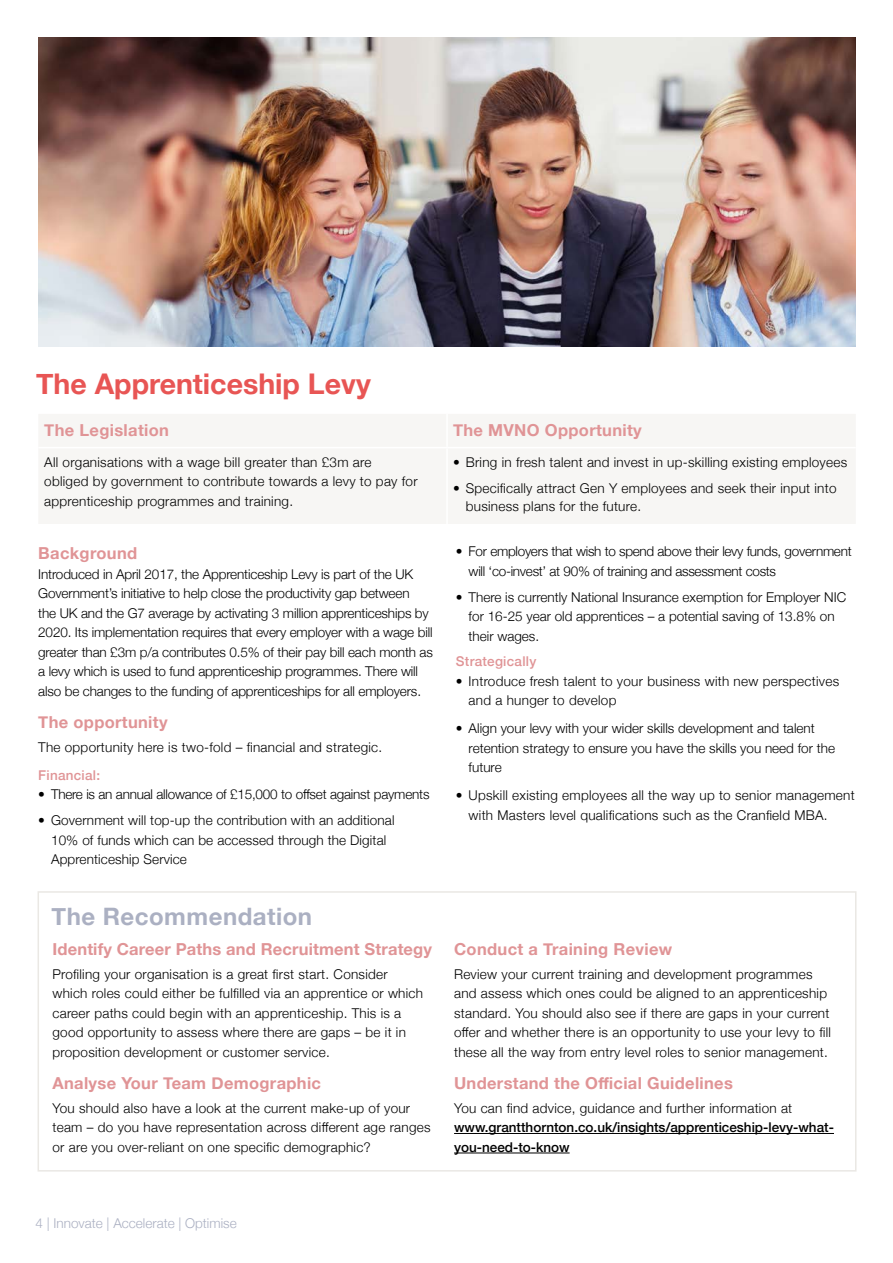
<style>
.page{position:relative;width:893px;height:1263px;background:#fff}
.page>*{position:absolute;margin:0;border:0;box-sizing:border-box;transform-origin:0 0}
.t1{font:700 28.5px "Helvetica Neue";color:#e85554}
.t2{font:700 24px "Helvetica Neue";letter-spacing:.02em;color:#abb0c2}
.t3{font:700 16.5px "Helvetica Neue";letter-spacing:.02em;color:#e09496}
.t4{font:300 13.5px/19.5px "Helvetica Neue";letter-spacing:.02em;color:#000}
.t5{font:300 13.5px/19.5px "Helvetica Neue";letter-spacing:-.01em;color:#000}
.t6{font:300 13.5px/19.5px "Helvetica Neue";color:#000}
.t7{font:300 13.5px/19.5px "Helvetica Neue";letter-spacing:-.02em;color:#000}
.t8{font:500 13.5px/19.5px "Helvetica Neue";color:#000}
.t9{font:300 13.5px "Helvetica Neue";letter-spacing:-.015em;color:#000}
.t10{font:300 13.5px "Helvetica Neue";color:#abb0c2}
.t11{font:500 13.5px "Helvetica Neue";letter-spacing:.02em;color:#e09496}
</style>
<div class="page">
<div style="left:38px;top:891px;width:818px;height:280px;border:2px solid #eae8e4"></div>
<hr style="left:454px;top:1133px;width:380px;height:1px;background:#000">
<hr style="left:454px;top:1152px;width:116px;height:1px;background:#000">
<div style="left:39px;top:414px;width:816px;height:110px;background:#f7f6f4"></div>
<hr style="left:446px;top:414px;width:2px;height:33px;background:#fff">
<hr style="left:446px;top:448px;width:2px;height:76px;background:#fff">
<hr style="left:38px;top:447px;width:409px;height:1px;background:#fff">
<hr style="left:447px;top:447px;width:409px;height:1px;background:#fff">
<img style="left:38px;top:37px;width:818px;height:310px">
<h1 class="t1" style="left:36px;top:361px;width:336px">The Apprenticeship Levy</h1>
<p class="t3" style="left:44px;top:417px;width:126px">The Legislation</p>
<p class="t3" style="left:453px;top:417px;width:190px">The MVNO Opportunity</p>
<p class="t4" style="left:44px;top:451px;width:375px">All organisations with a wage bill greater than £3m are obliged by government to contribute towards a levy to pay for apprenticeship programmes and training.</p>
<p class="t4" style="left:453px;top:451px;width:396px">• Bring in fresh talent and invest in up-skilling existing employees</p>
<p class="t4" style="left:466px;top:478px;width:372px;line-height:18px;text-indent:-13px">• Specifically attract Gen Y employees and seek their input into business plans for the future.</p>
<p class="t3" style="left:38px;top:540px;width:100px">Background</p>
<p class="t5" style="left:38px;top:563px;width:396px">Introduced in April 2017, the Apprenticeship Levy is part of the UK Government’s initiative to help close the productivity gap between<br>the UK and the G7 average by activating 3 million apprenticeships by 2020. Its implementation requires that every employer with a wage bill greater than £3m p/a contributes 0.5% of their pay bill each month as a levy which is used to fund apprenticeship programmes. There will also be changes to the funding of apprenticeships for all employers.</p>
<p class="t3" style="left:38px;top:709px;width:131px">The opportunity</p>
<p class="t4" style="left:38px;top:736px;width:345px">The opportunity here is two-fold – financial and strategic.</p>
<p class="t11" style="left:38px;top:764px;width:63px">Financial:</p>
<p class="t9" style="left:38px;top:783px;width:393px">• There is an annual allowance of £15,000 to offset against payments</p>
<p class="t4" style="left:51px;top:809px;width:345px;text-indent:-13px">• Government will top-up the contribution with an additional<br>10% of funds which can be accessed through the Digital<br>Apprenticeship Service</p>
<h2 class="t2" style="left:52px;top:897px;width:262px">The Recommendation</h2>
<p class="t3" style="left:52px;top:936px;width:381px">Identify Career Paths and Recruitment Strategy</p>
<p class="t4" style="left:52px;top:963px;width:372px">Profiling your organisation is a great first start. Consider which roles could either be fulfilled via an apprentice or which career paths could begin with an apprenticeship. This is a good opportunity to assess where there are gaps – be it in proposition development or customer service.</p>
<p class="t3" style="left:52px;top:1070px;width:270px">Analyse Your Team Demographic</p>
<p class="t4" style="left:52px;top:1097px;width:380px">You should also have a look at the current make-up of your team – do you have representation across different age ranges or are you over-reliant on one specific demographic?</p>
<p class="t7" style="left:469px;top:541px;width:384px;text-indent:-13px">• For employers that wish to spend above their levy funds, government will ‘co-invest’ at 90% of training and assessment costs</p>
<p class="t6" style="left:469px;top:586px;width:379px;text-indent:-13px">• There is currently National Insurance exemption for Employer NIC for 16-25 year old apprentices – a potential saving of 13.8% on their wages.</p>
<p class="t11" style="left:456px;top:651px;width:82px">Strategically</p>
<p class="t4" style="left:469px;top:670px;width:372px;text-indent:-13px">• Introduce fresh talent to your business with new perspectives and a hunger to develop</p>
<p class="t6" style="left:469px;top:718px;width:368px;text-indent:-13px">• Align your levy with your wider skills development and talent retention strategy to ensure you have the skills you need for the future</p>
<p class="t4" style="left:469px;top:785px;width:388px;text-indent:-13px">• Upskill existing employees all the way up to senior management with Masters level qualifications such as the Cranfield MBA.</p>
<p class="t3" style="left:454px;top:936px;width:220px">Conduct a Training Review</p>
<p class="t4" style="left:454px;top:963px;width:378px">Review your current training and development programmes and assess which ones could be aligned to an apprenticeship standard. You should also see if there are gaps in your current offer and whether there is an opportunity to use your levy to fill these all the way from entry level roles to senior management.</p>
<p class="t3" style="left:454px;top:1070px;width:280px">Understand the Official Guidelines</p>
<p class="t4" style="left:454px;top:1097px;width:340px">You can find advice, guidance and further information at</p>
<p class="t8" style="left:454px;top:1117px;width:381px">www.grantthornton.co.uk/insights/apprenticeship-levy-what&shy;you-need-to-know</p>
<p class="t10" style="left:36px;top:1212px;width:203px">4 | Innovate | Accelerate | Optimise</p>
</div>
